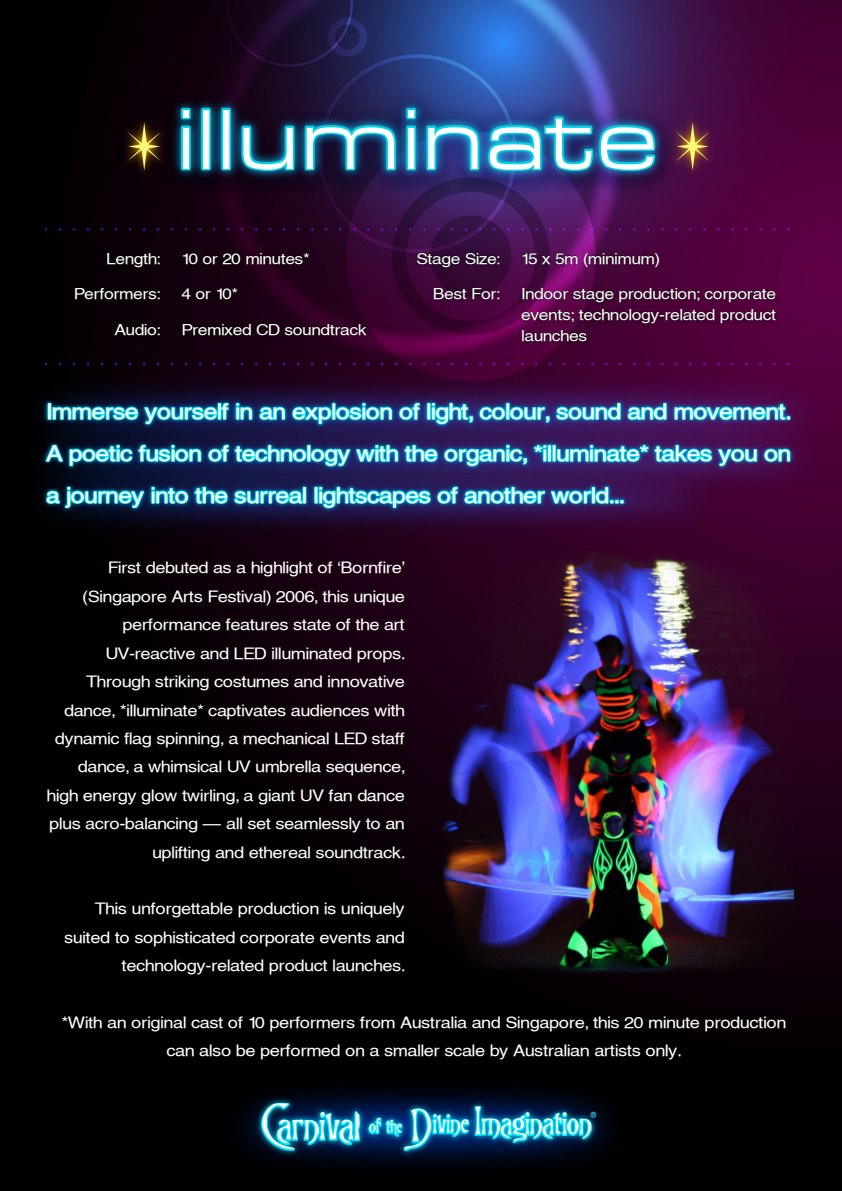
<style>
.page{position:relative;width:842px;height:1191px;background:#fff}
.page>*{position:absolute;margin:0;border:0;box-sizing:border-box;transform-origin:0 0}
.t1{font:87.6px "Eurostile Extended Roman DTC";color:#fff}
.t2{font:21.4px/41.8px "Sveningsson";letter-spacing:.025em;color:#fff;text-align:justify;scale:.9 1}
.t3{font:15.6px/28.4px "Sveningsson";letter-spacing:.025em;color:#fff;text-align:right;scale:.9 1}
.t4{font:15px/20.8px "Sveningsson";letter-spacing:.025em;color:#fff;text-align:justify;scale:.9 1}
</style>
<div class="page">
<img style="left:0;top:0;width:842px;height:1191px">
<svg style="left:127px;top:122px;width:34px;height:49px;background:#503d19"></svg>
<svg style="left:262px;top:1103px;width:329px;height:46px;background:#287296"></svg>
<svg style="left:676px;top:122px;width:33px;height:49px;background:#7d4845"></svg>
<h1 class="t1" style="left:176px;top:94px;width:485px">illuminate</h1>
<p class="t4" style="left:106px;top:248px;width:61px">Length:</p>
<p class="t4" style="left:74px;top:283px;width:97px">Performers:</p>
<p class="t4" style="left:114px;top:319px;width:52px">Audio:</p>
<p class="t4" style="left:182px;top:248px;width:143px">10 or 20 minutes*</p>
<p class="t4" style="left:182px;top:283px;width:63px">4 or 10*</p>
<p class="t4" style="left:182px;top:319px;width:206px">Premixed CD soundtrack</p>
<p class="t4" style="left:417px;top:248px;width:94px">Stage Size:</p>
<p class="t4" style="left:433px;top:283px;width:75px">Best For:</p>
<p class="t4" style="left:521px;top:248px;width:154px">15 x 5m (minimum)</p>
<p class="t4" style="left:521px;top:283px;width:284px">Indoor stage production; corporate events; technology-related product launches</p>
<h2 class="t2" style="left:46px;top:391px;width:828px">Immerse yourself in an explosion of light, colour, sound and movement.<br>A poetic fusion of technology with the organic, *illuminate* takes you on a journey into the surreal lightscapes of another world...</h2>
<p class="t3" style="left:47px;top:554px;width:399px">First debuted as a highlight of ‘Bornfire’ (Singapore Arts Festival) 2006, this unique performance features state of the art UV-reactive and LED illuminated props.<br>Through striking costumes and innovative dance, *illuminate* captivates audiences with dynamic flag spinning, a mechanical LED staff dance, a whimsical UV umbrella sequence, high energy glow twirling, a giant UV fan dance plus acro-balancing — all set seamlessly to an uplifting and ethereal soundtrack.</p>
<p class="t3" style="left:64px;top:894px;width:379px">This unforgettable production is uniquely suited to sophisticated corporate events and technology-related product launches.</p>
<p class="t3" style="left:62px;top:1008px;width:806px;text-align:center">*With an original cast of 10 performers from Australia and Singapore, this 20 minute production can also be performed on a smaller scale by Australian artists only.</p>
</div>
